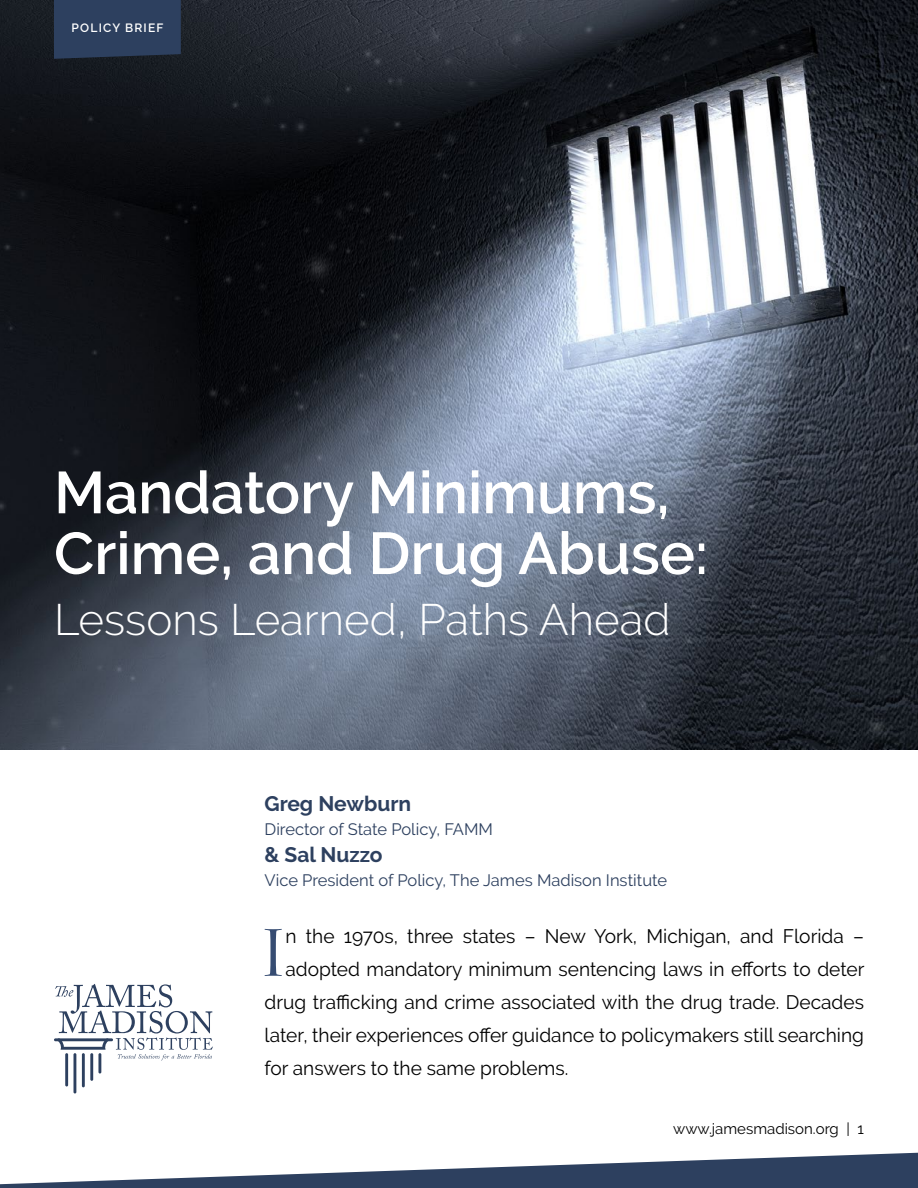
<style>
.page{position:relative;width:918px;height:1188px;background:#fff}
.page>*{position:absolute;margin:0;border:0;box-sizing:border-box;transform-origin:0 0}
.t1{font:65.85px "Hoefler Titling HTF Lt Roman";color:#364c72}
.t2{font:600 58.95px/60.8px "Raleway";color:#fff}
.t3{font:300 43.95px "Raleway";color:#fff}
.t4{font:700 21px "Raleway";color:#2d405f}
.t5{font:19.5px "Raleway";color:#000}
.t6{font:16.5px "Raleway";color:#2d405f}
.t7{font:15px "Raleway";color:#000}
.t8{font:600 12px "Raleway";letter-spacing:.1em;color:#fff}
</style>
<div class="page">
<img style="left:0;top:0;width:918px;height:750px">
<div style="left:54px;top:0;width:127px;height:59px;background:#2d405f"></div>
<hr style="left:65px;top:1053px;width:3px;height:33px;background:#2d405f">
<hr style="left:82px;top:1053px;width:3px;height:34px;background:#2d405f">
<hr style="left:90px;top:1053px;width:3px;height:28px;background:#2d405f">
<hr style="left:98px;top:1053px;width:3px;height:21px;background:#2d405f">
<hr style="left:74px;top:1053px;width:2px;height:41px;background:#2d405f">
<hr style="left:54px;top:1038px;width:59px;height:3px;background:#2d405f">
<svg style="left:55px;top:984px;width:158px;height:76px"></svg>
<svg style="left:0;top:1152px;width:918px;height:36px"></svg>
<p class="t8" style="left:72px;top:21px;width:93px">POLICY BRIEF</p>
<p class="t2" style="left:54px;top:462px;width:656px">Mandatory Minimums,<br>Crime, and Drug Abuse:</p>
<p class="t3" style="left:54px;top:594px;width:618px">Lessons Learned, Paths Ahead</p>
<p class="t4" style="left:265px;top:792px;width:148px">Greg Newburn</p>
<p class="t6" style="left:265px;top:820px;width:230px">Director of State Policy, FAMM</p>
<p class="t4" style="left:265px;top:843px;width:120px">&amp; Sal Nuzzo</p>
<p class="t6" style="left:265px;top:871px;width:404px">Vice President of Policy, The James Madison Institute</p>
<p class="t1" style="left:261px;top:910px;width:26px">I</p>
<p class="t5" style="left:285px;top:925px;width:580px">n the 1970s, three states – New York, Michigan, and Florida –</p>
<p class="t5" style="left:285px;top:958px;width:581px">adopted mandatory minimum sentencing laws in efforts to deter</p>
<p class="t5" style="left:265px;top:991px;width:601px">drug trafficking and crime associated with the drug trade. Decades</p>
<p class="t5" style="left:265px;top:1024px;width:601px">later, their experiences offer guidance to policymakers still searching</p>
<p class="t5" style="left:265px;top:1057px;width:305px">for answers to the same problems.</p>
<p class="t7" style="left:673px;top:1120px;width:192px">www.jamesmadison.org | 1</p>
</div>
